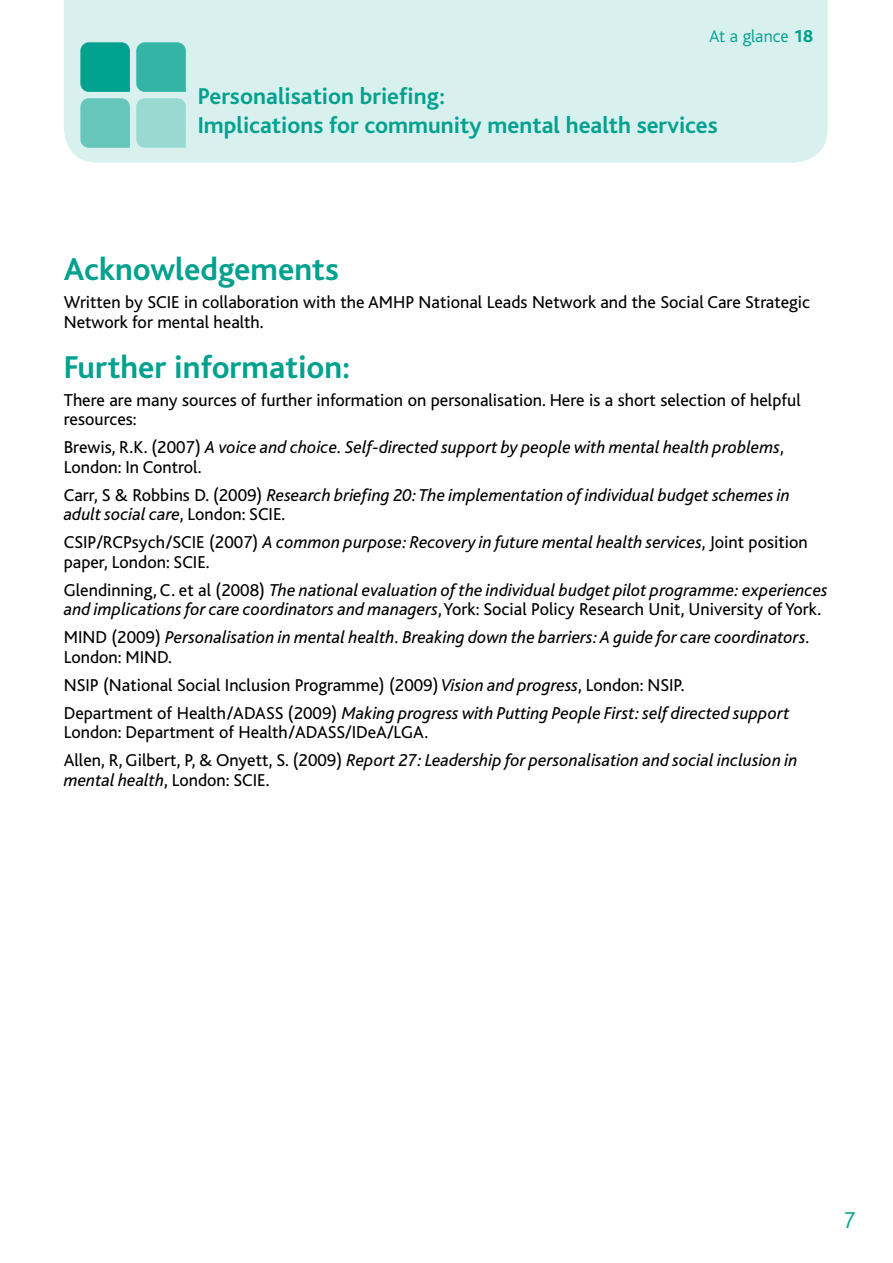
<style>
.page{position:relative;width:893px;height:1263px;background:#fff}
.page>*{position:absolute;margin:0;border:0;box-sizing:border-box;transform-origin:0 0}
.t1{font:700 33px "Bliss";color:#00a18e}
.t2{font:700 24px/28.8px "Bliss";color:#00a18e}
.t3{font:300 24px "Bliss";color:#00a18e}
.t4{font:18px/19.5px "Bliss";color:#000}
.t5{font:italic 18px/19.5px "Bliss";color:#000}
.t6{font:300 18px "Bliss";color:#00a18e}
.s1{font-weight:800}
.s2{font-style:normal}
.s3{font-style:italic}
</style>
<div class="page">
<div style="left:64px;top:0;width:764px;height:163px;background:#d9f1ee"></div>
<svg style="left:80px;top:42px;width:50px;height:50px;background:#07a391"></svg>
<svg style="left:136px;top:42px;width:50px;height:50px;background:#39b6a7"></svg>
<svg style="left:80px;top:98px;width:50px;height:50px;background:#6ac7bc"></svg>
<svg style="left:136px;top:98px;width:50px;height:50px;background:#9bd9d3"></svg>
<p class="t6" style="left:709px;top:26px;width:106px">At a glance <span class="s1">18</span></p>
<h2 class="t2" style="left:198px;top:82px;width:522px">Personalisation briefing:<br>Implications for community mental health services</h2>
<h1 class="t1" style="left:64px;top:252px;width:277px">Acknowledgements</h1>
<p class="t4" style="left:64px;top:293px;width:748px">Written by SCIE in collaboration with the AMHP National Leads Network and the Social Care Strategic<br>Network for mental health.</p>
<h1 class="t1" style="left:64px;top:350px;width:288px">Further information:</h1>
<p class="t4" style="left:64px;top:391px;width:738px">There are many sources of further information on personalisation. Here is a short selection of helpful resources:</p>
<p class="t5" style="left:64px;top:438px;width:721px"><span class="s2">Brewis, R.K. (2007)</span> A voice and choice. Self-directed support by people with mental health problems<span class="s2">,<br>London: In Control.</span></p>
<p class="t5" style="left:64px;top:486px;width:728px"><span class="s2">Carr, S &amp; Robbins D. (2009)</span> Research briefing 20: The implementation of individual budget schemes in adult social care<span class="s2">, London: SCIE.</span></p>
<p class="t4" style="left:64px;top:533px;width:745px">CSIP/RCPsych/SCIE (2007) <span class="s3">A common purpose: Recovery in future mental health services</span>, Joint position paper, London: SCIE.</p>
<p class="t5" style="left:64px;top:581px;width:765px"><span class="s2">Glendinning, C. et al (2008)</span> The national evaluation of the individual budget pilot programme: experiences and implications for care coordinators and managers<span class="s2">, York: Social Policy Research Unit, University of York.</span></p>
<p class="t5" style="left:64px;top:628px;width:747px"><span class="s2">MIND (2009)</span> Personalisation in mental health. Breaking down the barriers: A guide for care coordinators<span class="s2">.<br>London: MIND.</span></p>
<p class="t4" style="left:64px;top:671px;width:727px;line-height:28px">NSIP (National Social Inclusion Programme) (2009) <span class="s3">Vision and progress</span>, London: NSIP.<br>Department of Health/ADASS (2009) <span class="s3">Making progress with Putting People First: self directed support</span></p>
<p class="t4" style="left:64px;top:719px;width:735px;line-height:28px">London: Department of Health/ADASS/IDeA/LGA.<br>Allen, R, Gilbert, P, &amp; Onyett, S. (2009) <span class="s3">Report 27: Leadership for personalisation and social inclusion in</span></p>
<p class="t4" style="left:64px;top:771px;width:207px"><span class="s3">mental health</span>, London: SCIE.</p>
<h2 class="t3" style="left:843px;top:1207px;width:14px">7</h2>
</div>
